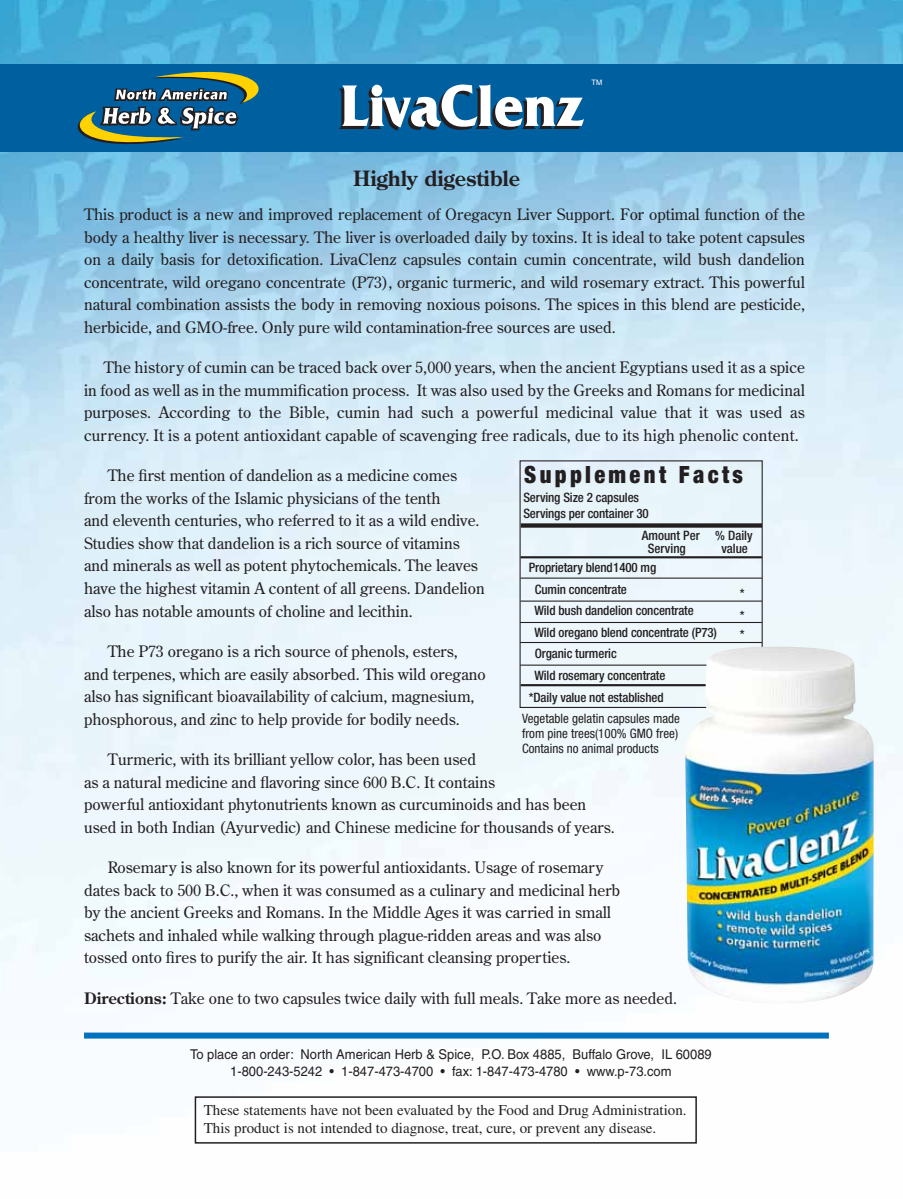
<style>
.page{position:relative;width:903px;height:1199px;background:#fff}
.page>*{position:absolute;margin:0;border:0;box-sizing:border-box;transform-origin:0 0}
.t1{font:700 61.5px "Friz Quadrata";color:#fff;scale:.92 1}
.t2{font:900 condensed 23.85px "Helvetica Neue";letter-spacing:.15em;color:#231f20;scale:.95 1}
.t3{font:700 21px "Century Old Style Std";color:#231f20}
.t4{font:15.75px/22.5px "Century Old Style Std";color:#231f20}
.t5{font:15px/18px "Times";color:#231f20}
.t6{font:13.5px/16.2px "Helvetica";color:#231f20;text-align:center;scale:.96 1}
.t7{font:500 condensed 12.9px/12.9px "Helvetica Neue";letter-spacing:-.01em;color:#231f20;text-align:center}
.t8{font:condensed 12.9px/15.1px "Helvetica Neue";color:#231f20}
.t9{font:7.5px "Helvetica";color:#fff}
.s1{font-weight:700}
</style>
<div class="page">
<img style="left:0;top:0;width:903px;height:1144px">
<div style="left:0;top:64px;width:903px;height:88px;background:#005f9f"></div>
<div style="left:195px;top:1096px;width:502px;height:47px;border:2px solid #231f20"></div>
<svg style="left:57px;top:22px;width:222px;height:148px"></svg>
<div style="left:84px;top:1032px;width:745px;height:6px;background:#0071bc"></div>
<svg style="left:521px;top:523px;width:239px;height:4px"></svg>
<hr style="left:520px;top:556px;width:242px;height:2px;background:#231f20">
<hr style="left:520px;top:622px;width:242px;height:1px;background:#231f20">
<hr style="left:520px;top:684px;width:242px;height:2px;background:#231f20">
<hr style="left:520px;top:600px;width:242px;height:1px;background:#231f20">
<hr style="left:520px;top:577px;width:242px;height:1px;background:#231f20">
<hr style="left:520px;top:642px;width:242px;height:1px;background:#231f20">
<hr style="left:520px;top:664px;width:242px;height:1px;background:#231f20">
<img style="left:684px;top:646px;width:190px;height:358px">
<p class="t9" style="left:591px;top:79px;width:12px">TM</p>
<h1 class="t1" style="left:341px;top:84px;width:265px">LivaClenz</h1>
<h3 class="t3" style="left:353px;top:169px;width:169px">Highly digestible</h3>
<p class="t4" style="left:84px;top:204px;width:722px;text-align:justify">This product is a new and improved replacement of Oregacyn Liver Support. For optimal function of the body a healthy liver is necessary. The liver is overloaded daily by toxins. It is ideal to take potent capsules on a daily basis for detoxification. LivaClenz capsules contain cumin concentrate, wild bush dandelion concentrate, wild oregano concentrate (P73), organic turmeric, and wild rosemary extract. This powerful natural combination assists the body in removing noxious poisons. The spices in this blend are pesticide, herbicide, and GMO-free. Only pure wild contamination-free sources are used.</p>
<p class="t4" style="left:84px;top:357px;width:722px;text-align:justify;text-indent:20px">The history of cumin can be traced back over 5,000 years, when the ancient Egyptians used it as a spice in food as well as in the mummification process. It was also used by the Greeks and Romans for medicinal purposes. According to the Bible, cumin had such a powerful medicinal value that it was used as currency. It is a potent antioxidant capable of scavenging free radicals, due to its high phenolic content.</p>
<p class="t4" style="left:84px;top:465px;width:402px;text-indent:24px">The first mention of dandelion as a medicine comes from the works of the Islamic physicians of the tenth<br>and eleventh centuries, who referred to it as a wild endive.<br>Studies show that dandelion is a rich source of vitamins and minerals as well as potent phytochemicals. The leaves have the highest vitamin A content of all greens. Dandelion also has notable amounts of choline and lecithin.</p>
<p class="t4" style="left:84px;top:641px;width:403px;text-indent:24px">The P73 oregano is a rich source of phenols, esters, and terpenes, which are easily absorbed. This wild oregano also has significant bioavailability of calcium, magnesium, phosphorous, and zinc to help provide for bodily needs.</p>
<p class="t4" style="left:84px;top:749px;width:532px;text-indent:24px">Turmeric, with its brilliant yellow color, has been used<br>as a natural medicine and flavoring since 600 B.C. It contains<br>powerful antioxidant phytonutrients known as curcuminoids and has been used in both Indian (Ayurvedic) and Chinese medicine for thousands of years.</p>
<p class="t4" style="left:84px;top:857px;width:538px;text-indent:24px">Rosemary is also known for its powerful antioxidants. Usage of rosemary dates back to 500 B.C., when it was consumed as a culinary and medicinal herb by the ancient Greeks and Romans. In the Middle Ages it was carried in small sachets and inhaled while walking through plague-ridden areas and was also tossed onto fires to purify the air. It has significant cleansing properties.</p>
<p class="t4" style="left:84px;top:987px;width:594px"><span class="s1">Directions:</span> Take one to two capsules twice daily with full meals. Take more as needed.</p>
<h2 class="t2" style="left:524px;top:466px;width:232px">Supplement Facts</h2>
<p class="t7" style="left:523px;top:491px;width:127px;line-height:15.1px;text-align:left">Serving Size 2 capsules<br>Servings per container 30</p>
<p class="t7" style="left:715px;top:530px;width:39px">% Daily value</p>
<p class="t7" style="left:641px;top:529px;width:60px">Amount Per<br>Serving</p>
<p class="t7" style="left:529px;top:562px;width:129px">Proprietary blend 1400 mg</p>
<p class="t7" style="left:535px;top:583px;width:93px">Cumin concentrate</p>
<p class="t7" style="left:534px;top:605px;width:161px">Wild bush dandelion concentrate</p>
<p class="t7" style="left:534px;top:626px;width:184px">Wild oregano blend concentrate (P73)</p>
<p class="t7" style="left:535px;top:648px;width:83px">Organic turmeric</p>
<p class="t7" style="left:534px;top:670px;width:133px">Wild rosemary concentrate</p>
<p class="t7" style="left:529px;top:691px;width:136px">*Daily value not established</p>
<p class="t8" style="left:522px;top:711px;width:159px">Vegetable gelatin capsules made from pine trees(100% GMO free)<br>Contains no animal products</p>
<p class="t7" style="left:740px;top:588px;width:6px">*</p>
<p class="t7" style="left:740px;top:629px;width:6px">*</p>
<p class="t7" style="left:740px;top:609px;width:6px">*</p>
<p class="t6" style="left:190px;top:1047px;width:545px">To place an order: North American Herb &amp; Spice, P.O. Box 4885, Buffalo Grove, IL 60089<br>1-800-243-5242 • 1-847-473-4700 • fax: 1-847-473-4780 • www.p-73.com</p>
<p class="t5" style="left:204px;top:1102px;width:484px">These statements have not been evaluated by the Food and Drug Administration.<br>This product is not intended to diagnose, treat, cure, or prevent any disease.</p>
</div>
